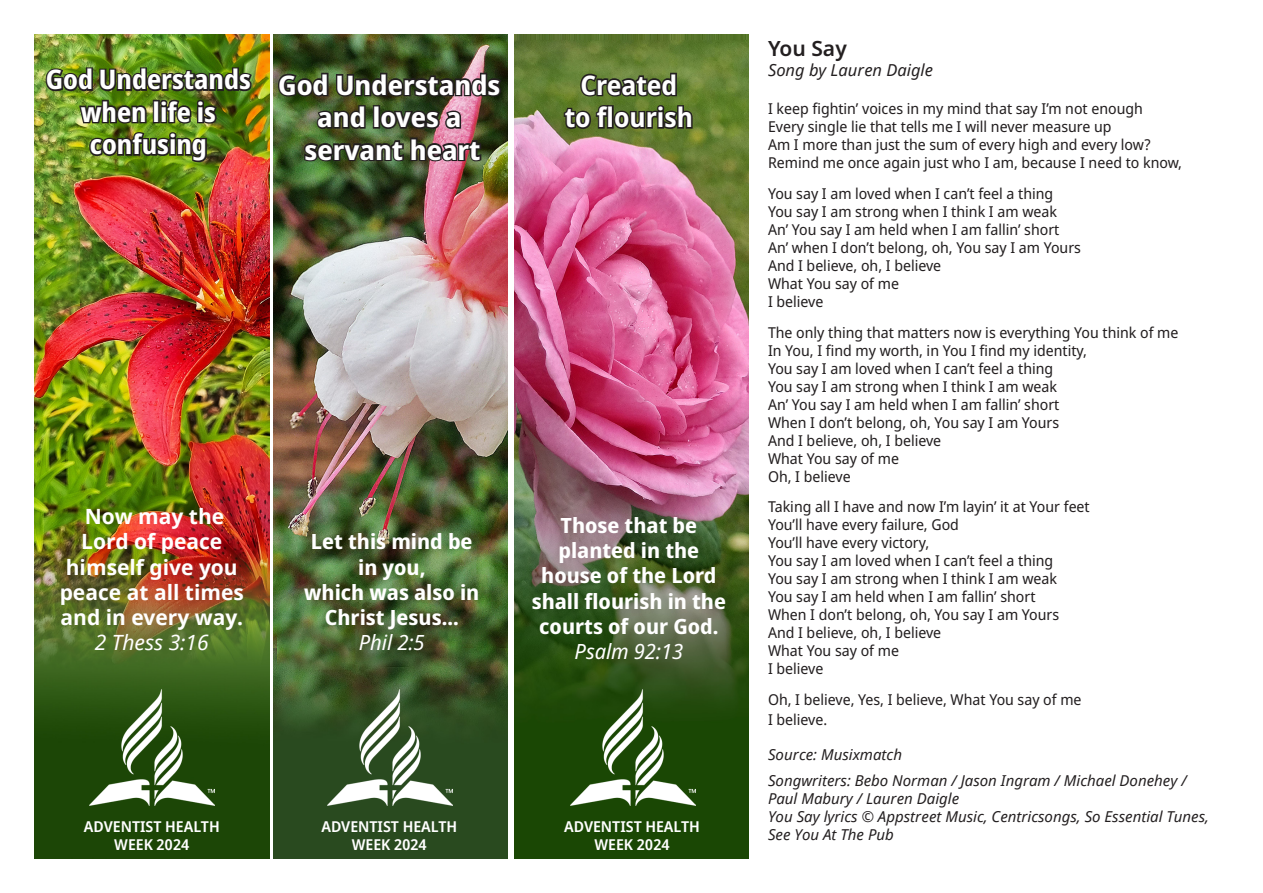
<style>
.page{position:relative;width:1263px;height:893px;background:#fff}
.page>*{position:absolute;margin:0;border:0;box-sizing:border-box;transform-origin:0 0}
.t1{font:700 27px/32.4px "Noto Sans Display";color:#fff;text-align:center}
.t2{font:700 semi-condensed 27px/32.4px "Noto Sans Display";color:#fff;text-align:center}
.t3{font:700 semi-condensed 27px/32.4px "Noto Sans";color:#fff;text-align:center}
.t4{font:700 21px/25.2px "Noto Sans Display";color:#fff;text-align:center}
.t5{font:700 21px/25.2px "Noto Sans";color:#fff;text-align:center}
.t6{font:italic 21px "Noto Sans Display";color:#fff}
.t7{font:600 21px "Noto Sans";color:#231f20}
.t8{font:italic 16.5px "Noto Sans";color:#231f20}
.t9{font:15px/18px "Noto Sans Display";color:#231f20}
.t10{font:italic 15px/18px "Noto Sans";color:#231f20}
.t11{font:600 15px/18px "Noto Sans Display";color:#fff;text-align:center}
.s1{font-weight:400;font-style:italic}
</style>
<div class="page">
<img style="left:34px;top:34px;width:236px;height:825px">
<img style="left:43px;top:66px;width:211px;height:98px">
<img style="left:90px;top:690px;width:125px;height:115px">
<img style="left:514px;top:34px;width:234px;height:825px">
<img style="left:274px;top:34px;width:234px;height:825px">
<img style="left:327px;top:690px;width:125px;height:115px">
<img style="left:570px;top:690px;width:125px;height:115px">
<img style="left:276px;top:71px;width:227px;height:93px">
<svg style="left:562px;top:71px;width:132px;height:60px;background:#485729"></svg>
<p class="t2" style="left:46px;top:64px;width:207px">God Understands when life is</p>
<p class="t2" style="left:90px;top:129px;width:119px">confusing</p>
<p class="t1" style="left:278px;top:69px;width:224px">God Understands</p>
<p class="t1" style="left:305px;top:102px;width:178px">and loves a servant heart</p>
<p class="t3" style="left:565px;top:69px;width:130px">Created to flourish</p>
<p class="t5" style="left:60px;top:503px;width:186px">Now may the<br>Lord of peace himself give you peace at all times and in every way.<br><span class="s1">2 Thess 3:16</span></p>
<p class="t4" style="left:304px;top:530px;width:177px">Let this mind be in you,<br>which was also in<br>Christ Jesus...</p>
<p class="t6" style="left:359px;top:627px;width:67px">Phil 2:5</p>
<p class="t4" style="left:532px;top:513px;width:196px">Those that be planted in the house of the Lord shall flourish in the courts of our God.</p>
<p class="t6" style="left:575px;top:636px;width:110px">Psalm 92:13</p>
<p class="t11" style="left:84px;top:818px;width:137px">ADVENTIST HEALTH<br>WEEK 2024</p>
<p class="t11" style="left:321px;top:818px;width:137px">ADVENTIST HEALTH<br>WEEK 2024</p>
<p class="t11" style="left:564px;top:818px;width:137px">ADVENTIST HEALTH<br>WEEK 2024</p>
<p class="t7" style="left:768px;top:34px;width:80px">You Say</p>
<p class="t8" style="left:768px;top:59px;width:167px">Song by Lauren Daigle</p>
<p class="t9" style="left:768px;top:100px;width:416px">I keep fightin’ voices in my mind that say I’m not enough Every single lie that tells me I will never measure up<br>Am I more than just the sum of every high and every low?<br>Remind me once again just who I am, because I need to know,</p>
<p class="t9" style="left:768px;top:185px;width:315px">You say I am loved when I can’t feel a thing<br>You say I am strong when I think I am weak<br>An’ You say I am held when I am fallin’ short<br>An’ when I don’t belong, oh, You say I am Yours<br>And I believe, oh, I believe<br>What You say of me<br>I believe</p>
<p class="t9" style="left:768px;top:323px;width:412px">The only thing that matters now is everything You think of me In You, I find my worth, in You I find my identity,<br>You say I am loved when I can’t feel a thing<br>You say I am strong when I think I am weak<br>An’ You say I am held when I am fallin’ short<br>When I don’t belong, oh, You say I am Yours<br>And I believe, oh, I believe<br>What You say of me<br>Oh, I believe</p>
<p class="t9" style="left:768px;top:498px;width:323px">Taking all I have and now I’m layin’ it at Your feet<br>You’ll have every failure, God<br>You’ll have every victory,<br>You say I am loved when I can’t feel a thing<br>You say I am strong when I think I am weak<br>You say I am held when I am fallin’ short<br>When I don’t belong, oh, You say I am Yours<br>And I believe, oh, I believe<br>What You say of me<br>I believe</p>
<p class="t9" style="left:768px;top:690px;width:315px;line-height:19.8px">Oh, I believe, Yes, I believe, What You say of me<br>I believe.</p>
<p class="t10" style="left:768px;top:745px;width:136px">Source: Musixmatch</p>
<p class="t10" style="left:768px;top:772px;width:420px">Songwriters: Bebo Norman / Jason Ingram / Michael Donehey /<br>Paul Mabury / Lauren Daigle</p>
<p class="t10" style="left:768px;top:808px;width:442px">You Say lyrics © Appstreet Music, Centricsongs, So Essential Tunes,<br>See You At The Pub</p>
</div>
